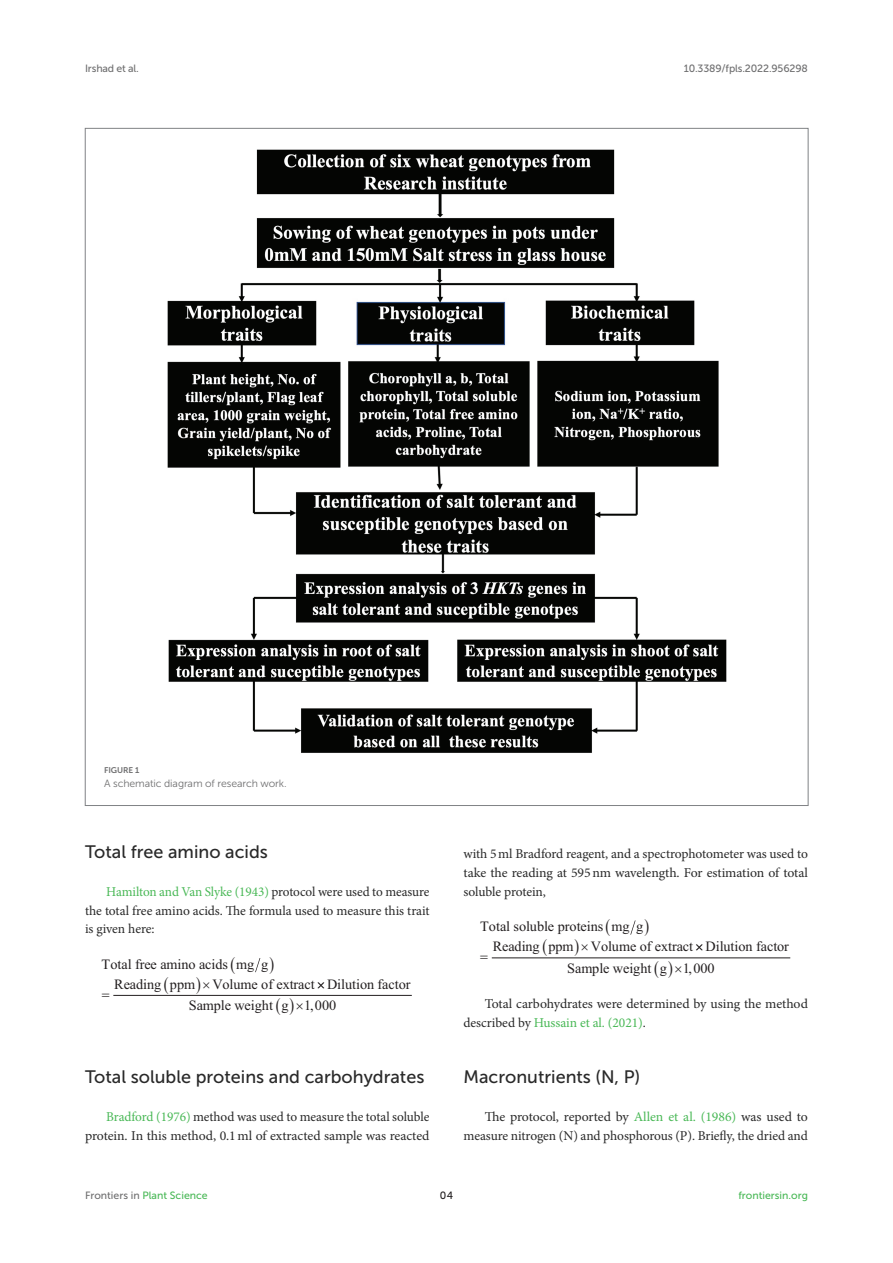
<style>
.page{position:relative;width:893px;height:1263px;background:#fff}
.page>*{position:absolute;margin:0;border:0;box-sizing:border-box;transform-origin:0 0}
.HEAD_2{font:18px "Museo Sans 500";color:#292929}
.spi-math-img{font:14.25px/19.8px "Times New Roman";letter-spacing:-.005em;color:#231f20}
.TEXT_FLUSH{font:13.5px/18.8px "Minion Pro";letter-spacing:-.005em;color:#292929;text-align:justify}
.TEXT{font:13.5px/18.8px "Minion Pro";letter-spacing:-.005em;color:#292929}
.t1{font:10.5px "Museo Sans 500";color:#49b856}
.t2{font:10.5px "Museo Sans 500";letter-spacing:-.015em;color:#6f6f70}
.FIG_LEG{font:10.5px "Museo Sans 300";letter-spacing:-.01em;color:#6f6f70}
.t3{font:10.5px "Museo Sans 500";color:#231f20}
.FIG_HD{font:8.25px "Museo Sans 700";letter-spacing:-.01em;color:#6f6f70}
.s1{color:#49b856}
.s2{color:#6f6f70}
</style>
<div class="page">
<svg style="left:255px;top:958px;width:5px;height:14px"></svg>
<hr style="left:113px;top:995px;width:299px;height:1px;background:#231f20">
<svg style="left:630px;top:920px;width:6px;height:15px"></svg>
<hr style="left:492px;top:957px;width:298px;height:1px;background:#231f20">
<img style="left:167px;top:149px;width:560px;height:604px">
<p class="t2" style="left:85px;top:63px;width:55px">Irshad et al.</p>
<p class="t2" style="left:684px;top:63px;width:126px">10.3389/fpls.2022.956298</p>
<p class="FIG_HD" style="left:104px;top:766px;width:37px">FIGURE 1</p>
<p class="FIG_LEG" style="left:104px;top:777px;width:184px">A schematic diagram of research work.</p>
<p class="HEAD_2" style="left:85px;top:842px;width:184px">Total free amino acids</p>
<p class="TEXT_FLUSH" style="left:85px;top:882px;width:346px;text-indent:21px"><span class="s1">Hamilton and Van Slyke (1943)</span> protocol were used to measure the total free amino acids. The formula used to measure this trait is given here:</p>
<p class="spi-math-img" style="left:114px;top:955px;width:202px;text-indent:-13px">Total free amino acids<br>Reading ppm Volume of extract</p>
<p class="spi-math-img" style="left:236px;top:955px;width:33px">mg g</p>
<p class="spi-math-img" style="left:189px;top:974px;width:223px;line-height:21.5px;text-indent:138px">Dilution factor<br>Sample weight g 1,000</p>
<p class="HEAD_2" style="left:85px;top:1067px;width:341px">Total soluble proteins and carbohydrates</p>
<p class="TEXT_FLUSH" style="left:85px;top:1107px;width:346px;text-align:right"><span class="s1">Bradford (1976)</span> method was used to measure the total soluble protein. In this method, 0.1ml of extracted sample was reacted</p>
<p class="TEXT_FLUSH" style="left:463px;top:845px;width:346px">with 5ml Bradford reagent, and a spectrophotometer was used to take the reading at 595nm wavelength. For estimation of total soluble protein,</p>
<p class="spi-math-img" style="left:493px;top:918px;width:202px;text-indent:-13px">Total soluble proteins<br>Reading ppm Volume of extract</p>
<p class="spi-math-img" style="left:611px;top:918px;width:33px">mg g</p>
<p class="spi-math-img" style="left:567px;top:937px;width:223px;line-height:21.5px;text-indent:138px">Dilution factor<br>Sample weight g 1,000</p>
<p class="TEXT" style="left:463px;top:995px;width:346px;text-indent:21px">Total carbohydrates were determined by using the method described by <span class="s1">Hussain et al. (2021)</span>.</p>
<p class="HEAD_2" style="left:463px;top:1067px;width:178px">Macronutrients (N, P)</p>
<p class="TEXT_FLUSH" style="left:463px;top:1107px;width:346px;text-align:right">The protocol, reported by <span class="s1">Allen et al. (1986)</span> was used to measure nitrogen (N) and phosphorous (P). Briefly, the dried and</p>
<p class="t1" style="left:85px;top:1190px;width:124px"><span class="s2">Frontiers in</span> Plant Science</p>
<p class="t3" style="left:440px;top:1190px;width:15px">04</p>
<p class="t1" style="left:738px;top:1190px;width:71px">frontiersin.org</p>
</div>
